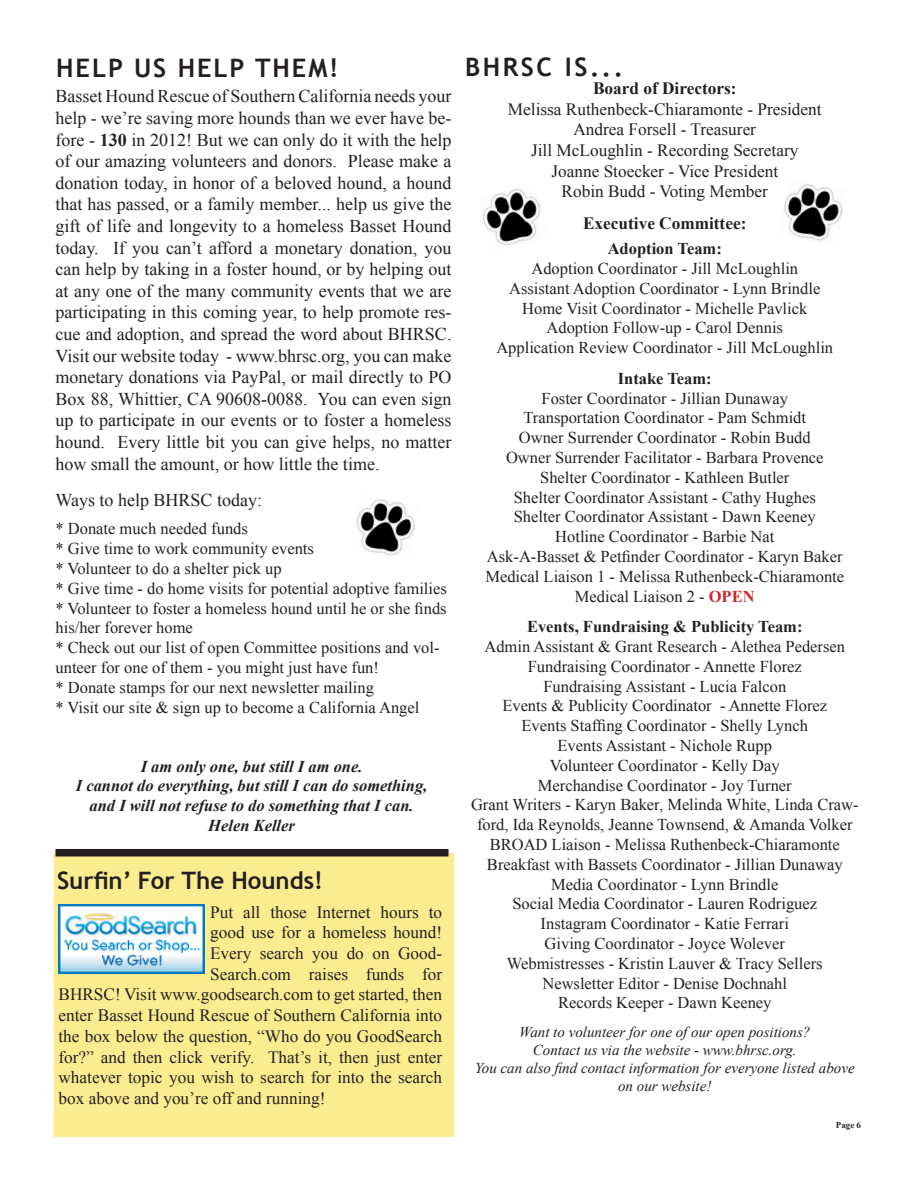
<style>
.page{position:relative;width:918px;height:1188px;background:#fff}
.page>*{position:absolute;margin:0;border:0;box-sizing:border-box;transform-origin:0 0}
.t1{font:700 25.5px "Trebuchet MS";letter-spacing:.075em;color:#231f20}
.t2{font:700 24px "Trebuchet MS";color:#231f20}
.t3{font:18px/21.6px "Times New Roman";color:#231f20;text-align:justify}
.t4{font:17.25px/20.7px "Times New Roman";color:#231f20;text-align:center}
.t5{font:700 17.25px "Times New Roman";color:#231f20}
.t6{font:16.5px/19.8px "Times New Roman";color:#231f20;text-align:center}
.t7{font:italic 700 16.5px/19.8px "Times New Roman";color:#231f20;text-align:center}
.t8{font:700 16.5px "Times New Roman";color:#231f20}
.t9{font:italic 15px/18px "Times New Roman";color:#231f20;text-align:center}
.t10{font:700 9px "Times New Roman";color:#231f20}
.s1{font-weight:700}
.s2{font-weight:700;color:#d1232a}
</style>
<div class="page">
<div style="left:54px;top:854px;width:400px;height:283px;background:#fcec90"></div>
<img style="left:784px;top:184px;width:59px;height:57px">
<img style="left:483px;top:188px;width:58px;height:57px">
<div style="left:56px;top:849px;width:392px;height:7px;background:#231f20"></div>
<img style="left:356px;top:499px;width:59px;height:57px">
<img style="left:58px;top:904px;width:147px;height:69px">
<h1 class="t1" style="left:56px;top:52px;width:284px">HELP US HELP THEM!</h1>
<p class="t3" style="left:56px;top:85px;width:398px">Basset Hound Rescue of Southern California needs your help - we’re saving more hounds than we ever have be&shy;fore - <span class="s1">130</span> in 2012! But we can only do it with the help of our amazing volunteers and donors. Please make a donation today, in honor of a beloved hound, a hound that has passed, or a family member... help us give the gift of life and longevity to a homeless Basset Hound today. If you can’t afford a monetary donation, you can help by taking in a foster hound, or by helping out at any one of the many community events that we are participating in this coming year, to help promote res&shy;cue and adoption, and spread the word about BHRSC.<br>Visit our website today - www.bhrsc.org, you can make monetary donations via PayPal, or mail directly to PO Box 88, Whittier, CA 90608-0088. You can even sign up to participate in our events or to foster a homeless hound. Every little bit you can give helps, no matter how small the amount, or how little the time.</p>
<p class="t3" style="left:56px;top:489px;width:208px">Ways to help BHRSC today:</p>
<p class="t6" style="left:56px;top:519px;width:393px;text-align:left">* Donate much needed funds<br>* Give time to work community events<br>* Volunteer to do a shelter pick up<br>* Give time - do home visits for potential adoptive families * Volunteer to foster a homeless hound until he or she finds his/her forever home<br>* Check out our list of open Committee positions and vol&shy;unteer for one of them - you might just have fun!<br>* Donate stamps for our next newsletter mailing<br>* Visit our site &amp; sign up to become a California Angel</p>
<p class="t7" style="left:76px;top:756px;width:353px">I am only one, but still I am one.<br>I cannot do everything, but still I can do something, and I will not refuse to do something that I can.<br>Helen Keller</p>
<h2 class="t2" style="left:57px;top:865px;width:267px">Surfin’ For The Hounds!</h2>
<p class="t4" style="left:210px;top:901px;width:234px">Put all those Internet hours to</p>
<p class="t4" style="left:210px;top:922px;width:234px">good use for a homeless hound!</p>
<p class="t4" style="left:210px;top:943px;width:234px">Every search you do on Good-</p>
<p class="t4" style="left:210px;top:963px;width:234px">Search.com raises funds for</p>
<p class="t4" style="left:59px;top:984px;width:385px">BHRSC! Visit www.goodsearch.com to get started, then</p>
<p class="t4" style="left:59px;top:1005px;width:385px">enter Basset Hound Rescue of Southern California into</p>
<p class="t4" style="left:59px;top:1026px;width:385px">the box below the question, “Who do you GoodSearch</p>
<p class="t4" style="left:59px;top:1046px;width:385px">for?” and then click verify. That’s it, then just enter</p>
<p class="t4" style="left:59px;top:1067px;width:385px">whatever topic you wish to search for into the search</p>
<p class="t4" style="left:59px;top:1088px;width:268px">box above and you’re off and running!</p>
<h1 class="t1" style="left:465px;top:51px;width:160px">BHRSC IS...</h1>
<p class="t5" style="left:593px;top:76px;width:145px">Board of Directors:</p>
<p class="t4" style="left:508px;top:98px;width:315px">Melissa Ruthenbeck-Chiaramonte - President Andrea Forsell - Treasurer<br>Jill McLoughlin - Recording Secretary Joanne Stoecker - Vice President<br>Robin Budd - Voting Member</p>
<p class="t5" style="left:583px;top:211px;width:165px">Executive Committee:</p>
<p class="t8" style="left:608px;top:237px;width:116px">Adoption Team:</p>
<p class="t6" style="left:496px;top:258px;width:338px">Adoption Coordinator - Jill McLoughlin<br>Assistant Adoption Coordinator - Lynn Brindle Home Visit Coordinator - Michelle Pavlick Adoption Follow-up - Carol Dennis<br>Application Review Coordinator - Jill McLoughlin</p>
<p class="t8" style="left:618px;top:367px;width:95px">Intake Team:</p>
<p class="t6" style="left:485px;top:388px;width:360px">Foster Coordinator - Jillian Dunaway<br>Transportation Coordinator - Pam Schmidt<br>Owner Surrender Coordinator - Robin Budd<br>Owner Surrender Facilitator - Barbara Provence Shelter Coordinator - Kathleen Butler<br>Shelter Coordinator Assistant - Cathy Hughes<br>Shelter Coordinator Assistant - Dawn Keeney<br>Hotline Coordinator - Barbie Nat<br>Ask-A-Basset &amp; Petfinder Coordinator - Karyn Baker Medical Liaison 1 - Melissa Ruthenbeck-Chiaramonte Medical Liaison 2 - <span class="s2">OPEN</span></p>
<p class="t8" style="left:527px;top:615px;width:277px">Events, Fundraising &amp; Publicity Team:</p>
<p class="t6" style="left:471px;top:636px;width:389px">Admin Assistant &amp; Grant Research - Alethea Pedersen Fundraising Coordinator - Annette Florez<br>Fundraising Assistant - Lucia Falcon<br>Events &amp; Publicity Coordinator - Annette Florez<br>Events Staffing Coordinator - Shelly Lynch<br>Events Assistant - Nichole Rupp<br>Volunteer Coordinator - Kelly Day<br>Merchandise Coordinator - Joy Turner<br>Grant Writers - Karyn Baker, Melinda White, Linda Craw&shy;ford, Ida Reynolds, Jeanne Townsend, &amp; Amanda Volker BROAD Liaison - Melissa Ruthenbeck-Chiaramonte Breakfast with Bassets Coordinator - Jillian Dunaway Media Coordinator - Lynn Brindle<br>Social Media Coordinator - Lauren Rodriguez<br>Instagram Coordinator - Katie Ferrari<br>Giving Coordinator - Joyce Wolever<br>Webmistresses - Kristin Lauver &amp; Tracy Sellers Newsletter Editor - Denise Dochnahl<br>Records Keeper - Dawn Keeney</p>
<p class="t9" style="left:475px;top:1023px;width:381px">Want to volunteer for one of our open positions?<br>Contact us via the website - www.bhrsc.org.<br>You can also find contact information for everyone listed above on our website!</p>
<p class="t10" style="left:836px;top:1119px;width:27px">Page 6</p>
</div>
